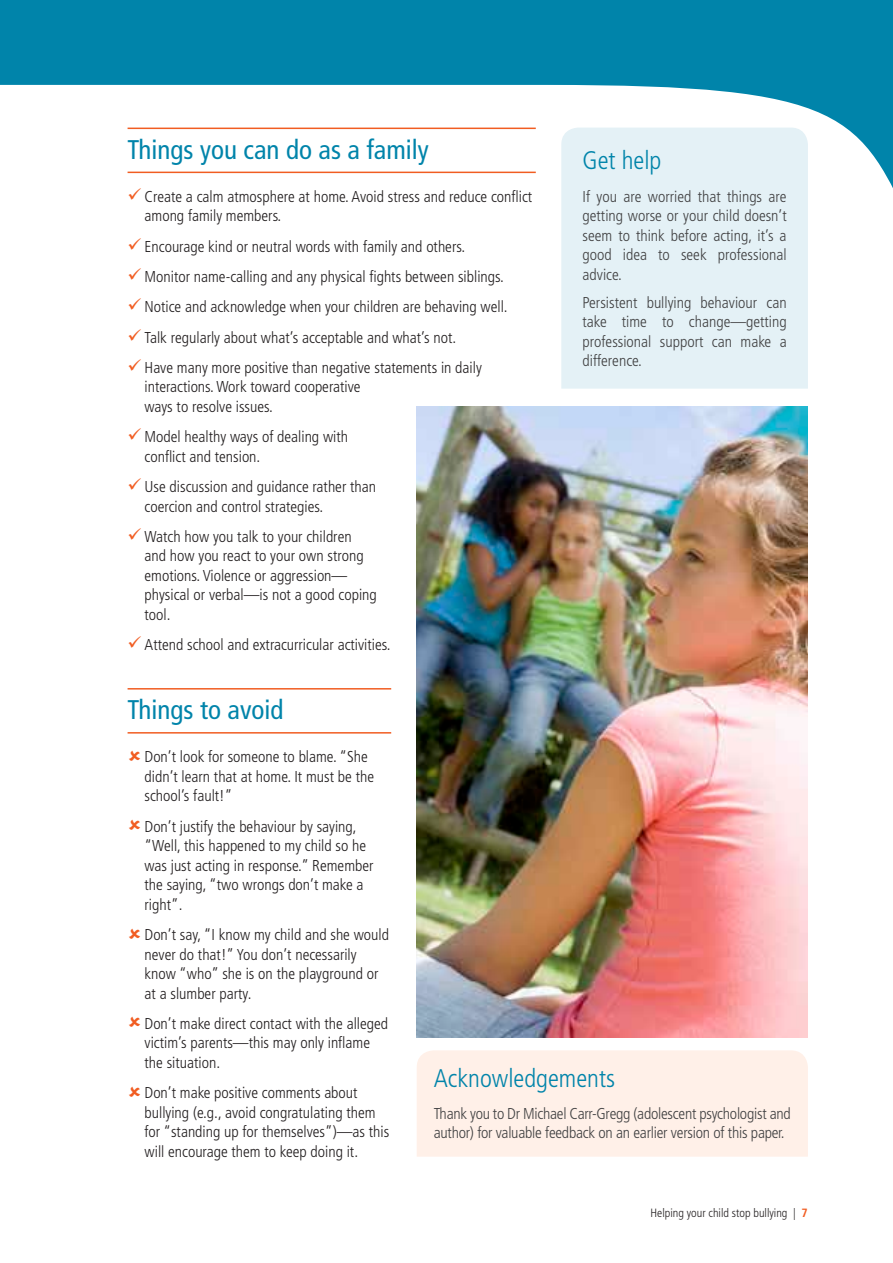
<style>
.page{position:relative;width:893px;height:1263px;background:#fff}
.page>*{position:absolute;margin:0;border:0;box-sizing:border-box;transform-origin:0 0}
.Heading_1{font:condensed 27px "Frutiger LT";color:#0084aa}
.Box_heading_1{font:300 condensed 25.5px "Frutiger LT";color:#0084aa}
.t1{font:300 condensed 15.75px/19.5px "Frutiger LT";color:#231f20}
.Box_text{font:300 condensed 15.75px/19.5px "Frutiger LT";letter-spacing:-.015em;color:#414142;text-align:justify}
.t2{font:300 condensed 12px "Frutiger LT";color:#231f20}
.s1{font-weight:700;color:#f15d22}
</style>
<div class="page">
<svg style="left:0;top:0;width:893px;height:188px;fill:#0084aa"></svg>
<hr style="left:128px;top:128px;width:408px;height:1px;background:#f15d22">
<hr style="left:128px;top:172px;width:408px;height:1px;background:#f15d22">
<hr style="left:128px;top:688px;width:263px;height:1px;background:#f15d22">
<hr style="left:128px;top:732px;width:263px;height:1px;background:#f15d22">
<div style="left:561px;top:128px;width:247px;height:261px;background:#e4f1f6"></div>
<img style="left:417px;top:406px;width:391px;height:631px">
<div style="left:417px;top:1050px;width:391px;height:107px;background:#fff0e8"></div>
<h2 class="Heading_1" style="left:128px;top:134px;width:303px">Things you can do as a family</h2>
<p class="t1" style="left:145px;top:187px;width:389px">Create a calm atmosphere at home. Avoid stress and reduce conflict among family members.</p>
<p class="t1" style="left:145px;top:237px;width:322px">Encourage kind or neutral words with family and others.</p>
<p class="t1" style="left:145px;top:267px;width:361px">Monitor name-calling and any physical fights between siblings.</p>
<p class="t1" style="left:145px;top:297px;width:365px">Notice and acknowledge when your children are behaving well.</p>
<p class="t1" style="left:145px;top:328px;width:313px">Talk regularly about what’s acceptable and what’s not.</p>
<p class="t1" style="left:145px;top:358px;width:339px">Have many more positive than negative statements in daily interactions. Work toward cooperative<br>ways to resolve issues.</p>
<p class="t1" style="left:145px;top:427px;width:205px">Model healthy ways of dealing with conflict and tension.</p>
<p class="t1" style="left:145px;top:477px;width:233px">Use discussion and guidance rather than coercion and control strategies.</p>
<p class="t1" style="left:145px;top:527px;width:234px">Watch how you talk to your children and how you react to your own strong emotions. Violence or aggression— physical or verbal—is not a good coping tool.</p>
<p class="t1" style="left:145px;top:635px;width:247px">Attend school and extracurricular activities.</p>
<p class="Box_heading_1" style="left:583px;top:146px;width:80px">Get help</p>
<p class="Box_text" style="left:583px;top:187px;width:206px">If you are worried that things are getting worse or your child doesn’t seem to think before acting, it’s a good idea to seek professional advice.</p>
<p class="Box_text" style="left:583px;top:293px;width:206px">Persistent bullying behaviour can take time to change—getting professional support can make a difference.</p>
<h2 class="Heading_1" style="left:128px;top:694px;width:157px">Things to avoid</h2>
<p class="t1" style="left:145px;top:747px;width:231px">Don’t look for someone to blame. “She didn’t learn that at home. It must be the school’s fault!”</p>
<p class="t1" style="left:145px;top:817px;width:230px">Don’t justify the behaviour by saying, “Well, this happened to my child so he was just acting in response.” Remember the saying, “two wrongs don’t make a right”.</p>
<p class="t1" style="left:145px;top:925px;width:246px">Don’t say, “I know my child and she would never do that!” You don’t necessarily know “who” she is on the playground or at a slumber party.</p>
<p class="t1" style="left:145px;top:1014px;width:245px">Don’t make direct contact with the alleged victim’s parents—this may only inflame the situation.</p>
<p class="t1" style="left:145px;top:1083px;width:246px">Don’t make positive comments about bullying (e.g., avoid congratulating them for “standing up for themselves”)—as this will encourage them to keep doing it.</p>
<h3 class="Box_heading_1" style="left:434px;top:1063px;width:183px">Acknowledgements</h3>
<p class="Box_text" style="left:434px;top:1104px;width:359px">Thank you to Dr Michael Carr-Gregg (adolescent psychologist and author) for valuable feedback on an earlier version of this paper.</p>
<p class="t2" style="left:650px;top:1206px;width:159px">Helping your child stop bullying | <span class="s1">7</span></p>
</div>
